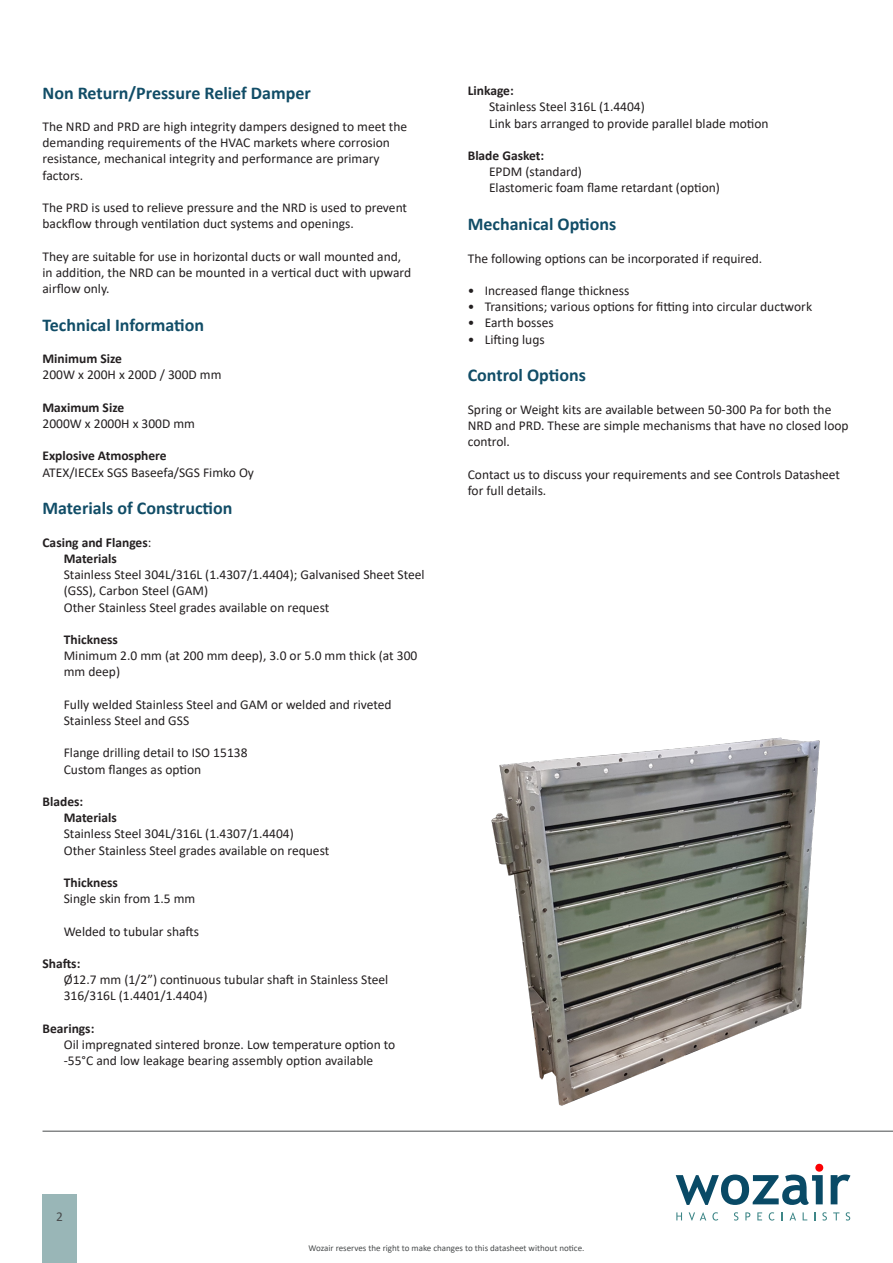
<style>
.page{position:relative;width:893px;height:1263px;background:#fff}
.page>*{position:absolute;margin:0;border:0;box-sizing:border-box;transform-origin:0 0}
.t1{font:700 18px "Calibri";color:#114d67}
.t2{font:13.5px/16.2px "Calibri";color:#231f20}
.t3{font:700 13.5px "Calibri";color:#231f20}
.t4{font:13.5px "Calibri";color:#494c4d}
.t5{font:9px "Calibri";color:#494c4d}
.s1{font-weight:400}
</style>
<div class="page">
<hr style="left:43px;top:1131px;width:850px;height:1px;background:#494c4d">
<svg style="left:676px;top:1164px;width:147px;height:41px"></svg>
<svg style="left:831px;top:1174px;width:19px;height:30px"></svg>
<svg style="left:676px;top:1212px;width:6px;height:8px"></svg>
<svg style="left:689px;top:1212px;width:17px;height:8px"></svg>
<svg style="left:712px;top:1212px;width:6px;height:8px"></svg>
<svg style="left:734px;top:1212px;width:4px;height:8px"></svg>
<svg style="left:745px;top:1212px;width:5px;height:8px"></svg>
<svg style="left:757px;top:1212px;width:5px;height:8px"></svg>
<svg style="left:769px;top:1212px;width:5px;height:8px"></svg>
<svg style="left:789px;top:1212px;width:7px;height:8px"></svg>
<svg style="left:822px;top:1212px;width:5px;height:8px"></svg>
<svg style="left:833px;top:1212px;width:6px;height:8px"></svg>
<svg style="left:846px;top:1212px;width:4px;height:8px"></svg>
<img style="left:491px;top:737px;width:329px;height:369px">
<div style="left:43px;top:1195px;width:34px;height:68px;background:#99b6b7"></div>
<p class="t1" style="left:43px;top:80px;width:270px">Non Return/Pressure Relief Damper</p>
<p class="t2" style="left:43px;top:118px;width:366px">The NRD and PRD are high integrity dampers designed to meet the demanding requirements of the HVAC markets where corrosion resistance, mechanical integrity and performance are primary factors.</p>
<p class="t2" style="left:43px;top:199px;width:366px">The PRD is used to relieve pressure and the NRD is used to prevent backflow through ventilation duct systems and openings.</p>
<p class="t2" style="left:43px;top:248px;width:370px">They are suitable for use in horizontal ducts or wall mounted and, in addition, the NRD can be mounted in a vertical duct with upward airflow only.</p>
<p class="t1" style="left:43px;top:312px;width:163px">Technical Information</p>
<p class="t3" style="left:43px;top:349px;width:81px">Minimum Size</p>
<p class="t2" style="left:43px;top:366px;width:180px">200W x 200H x 200D / 300D mm</p>
<p class="t3" style="left:43px;top:398px;width:83px">Maximum Size</p>
<p class="t2" style="left:43px;top:415px;width:154px">2000W x 2000H x 300D mm</p>
<p class="t3" style="left:43px;top:446px;width:126px">Explosive Atmosphere</p>
<p class="t2" style="left:43px;top:464px;width:213px">ATEX/IECEx SGS Baseefa/SGS Fimko Oy</p>
<p class="t1" style="left:43px;top:496px;width:191px">Materials of Construction</p>
<p class="t3" style="left:43px;top:533px;width:110px">Casing and Flanges<span class="s1">:</span></p>
<p class="t3" style="left:64px;top:549px;width:55px">Materials</p>
<p class="t2" style="left:64px;top:566px;width:362px">Stainless Steel 304L/316L (1.4307/1.4404); Galvanised Sheet Steel (GSS), Carbon Steel (GAM)</p>
<p class="t2" style="left:64px;top:599px;width:267px">Other Stainless Steel grades available on request</p>
<p class="t3" style="left:64px;top:630px;width:56px">Thickness</p>
<p class="t2" style="left:64px;top:647px;width:355px">Minimum 2.0 mm (at 200 mm deep), 3.0 or 5.0 mm thick (at 300 mm deep)</p>
<p class="t2" style="left:64px;top:696px;width:329px">Fully welded Stainless Steel and GAM or welded and riveted<br>Stainless Steel and GSS</p>
<p class="t2" style="left:64px;top:744px;width:185px">Flange drilling detail to ISO 15138</p>
<p class="t2" style="left:64px;top:761px;width:139px">Custom flanges as option</p>
<p class="t3" style="left:43px;top:792px;width:42px">Blades:</p>
<p class="t3" style="left:64px;top:808px;width:55px">Materials</p>
<p class="t2" style="left:64px;top:825px;width:232px">Stainless Steel 304L/316L (1.4307/1.4404)</p>
<p class="t2" style="left:64px;top:842px;width:267px">Other Stainless Steel grades available on request</p>
<p class="t3" style="left:64px;top:873px;width:56px">Thickness</p>
<p class="t2" style="left:64px;top:890px;width:133px">Single skin from 1.5 mm</p>
<p class="t2" style="left:64px;top:923px;width:137px">Welded to tubular shafts</p>
<p class="t3" style="left:43px;top:954px;width:39px">Shafts:</p>
<p class="t2" style="left:64px;top:971px;width:326px">Ø12.7 mm (1/2”) continuous tubular shaft in Stainless Steel<br>316/316L (1.4401/1.4404)</p>
<p class="t3" style="left:43px;top:1019px;width:53px">Bearings:</p>
<p class="t2" style="left:64px;top:1036px;width:333px">Oil impregnated sintered bronze. Low temperature option to -55°C and low leakage bearing assembly option available</p>
<p class="t3" style="left:468px;top:81px;width:48px">Linkage:</p>
<p class="t2" style="left:489px;top:98px;width:157px">Stainless Steel 316L (1.4404)</p>
<p class="t2" style="left:489px;top:115px;width:281px">Link bars arranged to provide parallel blade motion</p>
<p class="t3" style="left:468px;top:146px;width:78px">Blade Gasket:</p>
<p class="t2" style="left:489px;top:163px;width:94px">EPDM (standard)</p>
<p class="t2" style="left:489px;top:179px;width:232px">Elastomeric foam flame retardant (option)</p>
<p class="t1" style="left:468px;top:211px;width:150px">Mechanical Options</p>
<p class="t2" style="left:468px;top:250px;width:296px">The following options can be incorporated if required.</p>
<p class="t2" style="left:468px;top:282px;width:163px">• Increased flange thickness</p>
<p class="t2" style="left:468px;top:298px;width:346px">• Transitions; various options for fitting into circular ductwork</p>
<p class="t2" style="left:468px;top:314px;width:87px">• Earth bosses</p>
<p class="t2" style="left:468px;top:331px;width:78px">• Lifting lugs</p>
<p class="t1" style="left:468px;top:363px;width:120px">Control Options</p>
<p class="t2" style="left:468px;top:401px;width:382px">Spring or Weight kits are available between 50-300 Pa for both the<br>NRD and PRD. These are simple mechanisms that have no closed loop control.</p>
<p class="t2" style="left:468px;top:466px;width:374px">Contact us to discuss your requirements and see Controls Datasheet for full details.</p>
<p class="t4" style="left:56px;top:1207px;width:8px">2</p>
<p class="t5" style="left:309px;top:1241px;width:277px">Wozair reserves the right to make changes to this datasheet without notice.</p>
</div>
